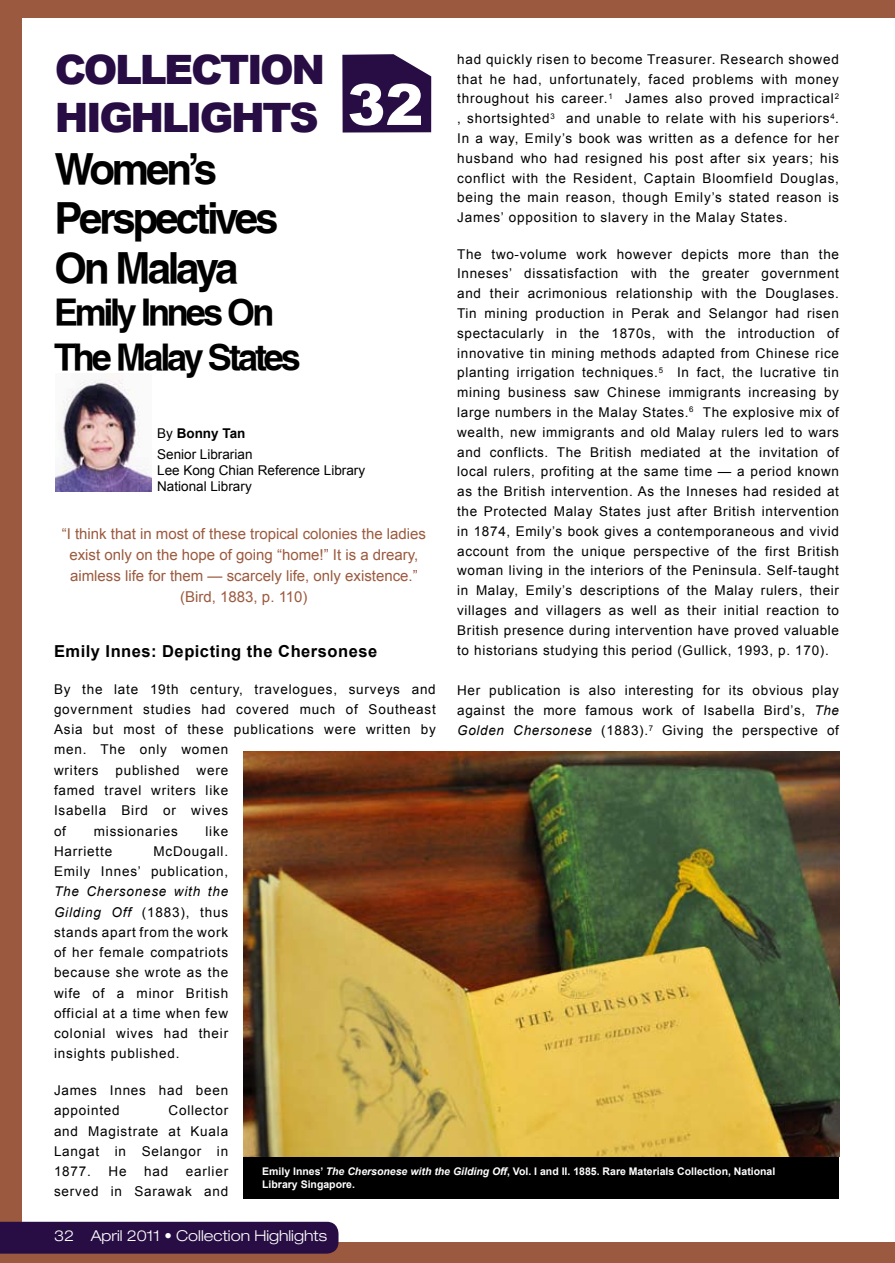
<style>
.page{position:relative;width:895px;height:1263px;background:#9b5a3f}
.page>*{position:absolute;margin:0;border:0;box-sizing:border-box;transform-origin:0 0}
.t1{font:900 57px "Arial";color:#fff}
.t2{font:700 42px/49.5px "Helvetica";letter-spacing:-.075em;color:#000}
.t3{font:900 40.5px/48.6px "Arial";letter-spacing:-.06em;color:#270d43}
.t4{font:700 36px/45px "Helvetica";letter-spacing:-.085em;color:#000}
.t5{font:700 16.5px "Arial";letter-spacing:.03em;color:#000}
.t6{font:15px/21px "Arial";color:#9b5a3f;text-align:center}
.t7{font:300 expanded 15px "Helvetica Neue LT Pro";color:#fff}
.t8{font:13.5px/19.8px "Arial";letter-spacing:.06em;color:#000;text-align:justify}
.t9{font:13.5px/20.7px "Arial";color:#000}
.t10{font:700 10.5px/12.6px "Arial";color:#fff}
.s1{font-style:italic}
.s2{font-weight:700}
</style>
<div class="page">
<div style="left:22px;top:18px;width:873px;height:1224px;background:#fff"></div>
<svg style="left:342px;top:54px;width:89px;height:79px;background:#371f51"></svg>
<img style="left:56px;top:373px;width:95px;height:118px">
<div style="left:0;top:1222px;width:338px;height:31px;background:#270d43"></div>
<div style="left:243px;top:1155px;width:596px;height:43px;background:#000"></div>
<img style="left:243px;top:751px;width:596px;height:405px">
<p class="t8" style="left:457px;top:49px;width:383px">had quickly risen to become Treasurer. Research showed that he had, unfortunately, faced problems with money throughout his career.<sup>1</sup> James also proved impractical<sup>2 </sup>, shortsighted<sup>3</sup> and unable to relate with his superiors<sup>4</sup>.<br>In a way, Emily’s book was written as a defence for her husband who had resigned his post after six years; his conflict with the Resident, Captain Bloomfield Douglas, being the main reason, though Emily’s stated reason is James’ opposition to slavery in the Malay States.</p>
<p class="t8" style="left:457px;top:244px;width:383px">The two-volume work however depicts more than the Inneses’ dissatisfaction with the greater government and their acrimonious relationship with the Douglases.<br>Tin mining production in Perak and Selangor had risen spectacularly in the 1870s, with the introduction of innovative tin mining methods adapted from Chinese rice planting irrigation techniques.<sup>5</sup> In fact, the lucrative tin mining business saw Chinese immigrants increasing by large numbers in the Malay States.<sup>6</sup> The explosive mix of wealth, new immigrants and old Malay rulers led to wars and conflicts. The British mediated at the invitation of local rulers, profiting at the same time — a period known as the British intervention. As the Inneses had resided at the Protected Malay States just after British intervention in 1874, Emily’s book gives a contemporaneous and vivid account from the unique perspective of the first British woman living in the interiors of the Peninsula. Self-taught in Malay, Emily’s descriptions of the Malay rulers, their villages and villagers as well as their initial reaction to British presence during intervention have proved valuable to historians studying this period (Gullick, 1993, p. 170).</p>
<p class="t8" style="left:457px;top:680px;width:383px">Her publication is also interesting for its obvious play against the more famous work of Isabella Bird’s, <span class="s1">The Golden Chersonese</span> (1883).<sup>7</sup> Giving the perspective of</p>
<h3 class="t3" style="left:55px;top:44px;width:272px">COLLECTION<br>HIGHLIGHTS</h3>
<h2 class="t2" style="left:55px;top:144px;width:225px">Women’s<br>Perspectives<br>On Malaya</h2>
<h3 class="t4" style="left:54px;top:290px;width:248px">Emily Innes On<br>The Malay States</h3>
<h1 class="t1" style="left:347px;top:63px;width:78px">32</h1>
<p class="t9" style="left:157px;top:423px;width:97px">By <span class="s2">Bonny Tan<br></span>Senior Librarian</p>
<p class="t9" style="left:157px;top:462px;width:209px;line-height:16.2px">Lee Kong Chian Reference Library<br>National Library</p>
<p class="t6" style="left:62px;top:524px;width:366px">“I think that in most of these tropical colonies the ladies exist only on the hope of going “home!” It is a dreary, aimless life for them — scarcely life, only existence.” (Bird, 1883, p. 110)</p>
<p class="t5" style="left:54px;top:640px;width:325px">Emily Innes: Depicting the Chersonese</p>
<p class="t8" style="left:54px;top:679px;width:383px;line-height:20.2px;text-align:left">By the late 19th century, travelogues, surveys and government studies had covered much of Southeast<br>Asia but most of these publications were written by men. The only women<br>writers published were<br>famed travel writers like<br>Isabella Bird or wives<br>of</p>
<p class="t8" style="left:94px;top:821px;width:85px">missionaries</p>
<p class="t8" style="left:205px;top:821px;width:24px">like</p>
<p class="t8" style="left:54px;top:841px;width:60px">Harriette</p>
<p class="t8" style="left:54px;top:841px;width:176px;line-height:20.2px;text-align:right">McDougall.<br>Emily Innes’ publication,</p>
<p class="t8" style="left:54px;top:881px;width:176px;line-height:20.2px"><span class="s1">The Chersonese with the Gilding Off</span> (1883), thus stands apart from the work of her female compatriots because she wrote as the wife of a minor British official at a time when few colonial wives had their insights published.</p>
<p class="t8" style="left:54px;top:1080px;width:176px;line-height:20.2px">James Innes had been appointed</p>
<p class="t8" style="left:54px;top:1100px;width:176px;line-height:20.2px;text-indent:114px">Collector and Magistrate at Kuala Langat in Selangor in 1877.</p>
<p class="t8" style="left:54px;top:1161px;width:176px;line-height:20.2px;text-align:right">earlier<br>served in Sarawak and</p>
<p class="t8" style="left:109px;top:1161px;width:20px">He</p>
<p class="t8" style="left:144px;top:1161px;width:26px">had</p>
<p class="t10" style="left:262px;top:1165px;width:515px">Emily Innes’ <span class="s1">The Chersonese with the Gilding Off</span>, Vol. I and II. 1885. Rare Materials Collection, National<br>Library Singapore.</p>
<p class="t7" style="left:54px;top:1227px;width:275px">32 April 2011 • Collection Highlights</p>
</div>
